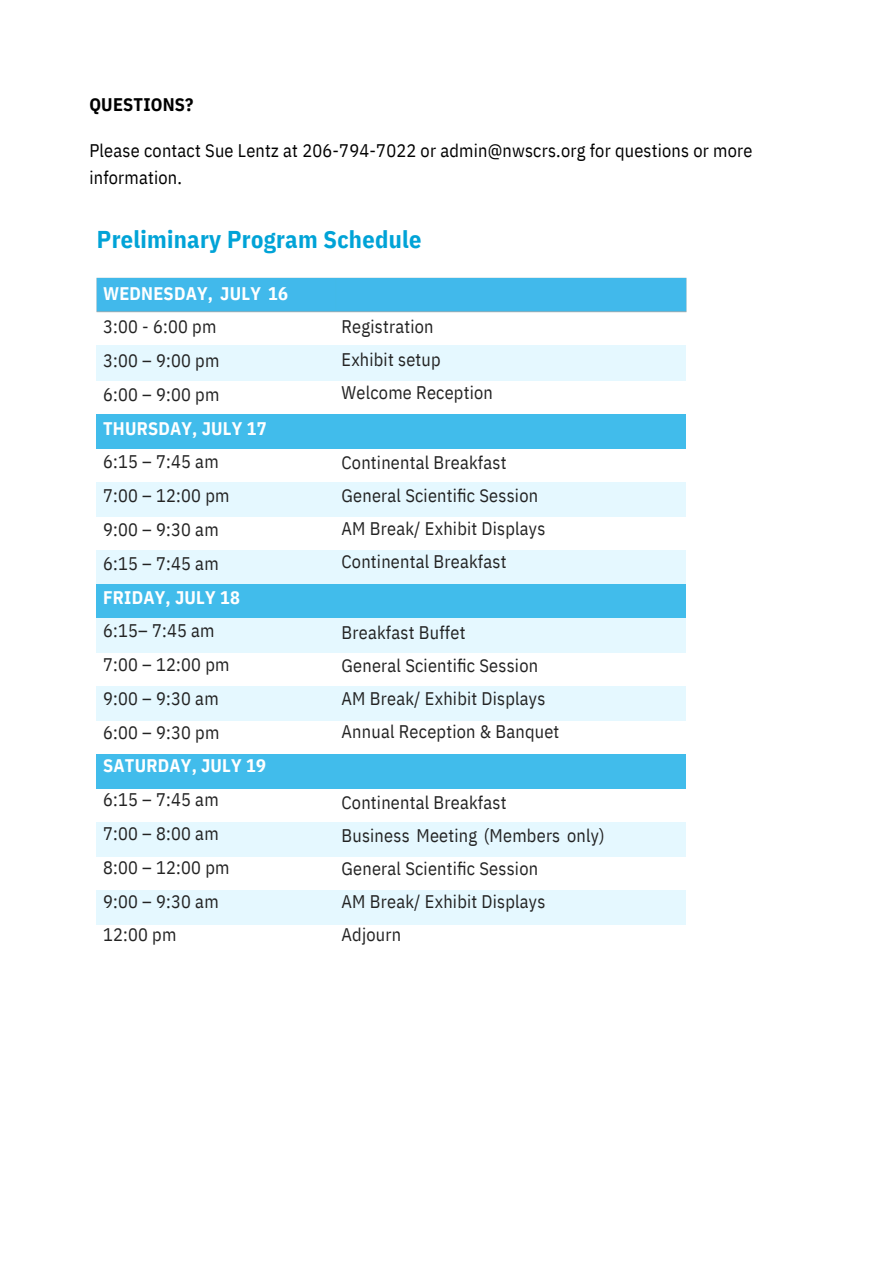
<style>
.page{position:relative;width:894px;height:1264px;background:#fff}
.page>*{position:absolute;margin:0;border:0;box-sizing:border-box;transform-origin:0 0}
.t1{font:700 24.3px "IBM Plex Sans Cond";letter-spacing:.01em;color:#00a3d7}
.t2{font:18.15px/33px "IBM Plex Sans Cond";letter-spacing:.01em;color:#232323}
.t3{font:18.15px "IBM Plex Sans Cond";letter-spacing:.01em;color:#000}
.t4{font:700 18.15px/33.8px "IBM Plex Sans Cond";letter-spacing:.01em;color:#fff}
.t5{font:700 18.15px "IBM Plex Sans Cond";letter-spacing:.01em;color:#000}
.s1{font-weight:400;color:#232323}
.s2{font-weight:700;color:#fff}
</style>
<div class="page">
<img style="left:96px;top:277px;width:591px;height:36px">
<div style="left:97px;top:346px;width:238px;height:34px;background:#e5f8ff"></div>
<div style="left:335px;top:346px;width:349px;height:34px;background:#e5f8ff"></div>
<div style="left:97px;top:414px;width:238px;height:34px;background:#41bceb"></div>
<div style="left:335px;top:414px;width:349px;height:34px;background:#41bceb"></div>
<div style="left:97px;top:482px;width:238px;height:34px;background:#e5f8ff"></div>
<div style="left:335px;top:482px;width:349px;height:34px;background:#e5f8ff"></div>
<div style="left:97px;top:550px;width:238px;height:34px;background:#e5f8ff"></div>
<div style="left:335px;top:550px;width:349px;height:34px;background:#e5f8ff"></div>
<div style="left:97px;top:584px;width:238px;height:34px;background:#41bceb"></div>
<div style="left:335px;top:584px;width:349px;height:34px;background:#41bceb"></div>
<div style="left:97px;top:618px;width:238px;height:34px;background:#e5f8ff"></div>
<div style="left:335px;top:618px;width:349px;height:34px;background:#e5f8ff"></div>
<div style="left:97px;top:686px;width:238px;height:34px;background:#e5f8ff"></div>
<div style="left:335px;top:686px;width:349px;height:34px;background:#e5f8ff"></div>
<div style="left:97px;top:754px;width:238px;height:34px;background:#41bceb"></div>
<div style="left:335px;top:754px;width:349px;height:34px;background:#41bceb"></div>
<div style="left:97px;top:822px;width:238px;height:34px;background:#e5f8ff"></div>
<div style="left:335px;top:822px;width:349px;height:34px;background:#e5f8ff"></div>
<div style="left:97px;top:890px;width:238px;height:34px;background:#e5f8ff"></div>
<div style="left:335px;top:890px;width:349px;height:34px;background:#e5f8ff"></div>
<p class="t5" style="left:89px;top:93px;width:106px">QUESTIONS?</p>
<p class="t3" style="left:89px;top:138px;width:664px">Please contact Sue Lentz at 206-794-7022 or admin@nwscrs.org for questions or more</p>
<p class="t3" style="left:89px;top:166px;width:94px">information.</p>
<p class="t1" style="left:97px;top:223px;width:326px">Preliminary Program Schedule</p>
<p class="t4" style="left:103px;top:276px;width:186px">WEDNESDAY, JULY 16<br><span class="s1">3:00 - 6:00 pm</span></p>
<p class="t2" style="left:103px;top:344px;width:118px">3:00 – 9:00 pm</p>
<h1 class="t2" style="left:103px;top:377px;width:165px;line-height:33.8px">6:00 – 9:00 pm<br><span class="s2">THURSDAY, JULY 17<br></span>6:15 – 7:45 am</h1>
<p class="t2" style="left:103px;top:479px;width:128px">7:00 – 12:00 pm</p>
<p class="t2" style="left:103px;top:512px;width:117px">9:00 – 9:30 am</p>
<p class="t2" style="left:103px;top:546px;width:117px">6:15 – 7:45 am</p>
<p class="t4" style="left:103px;top:580px;width:138px">FRIDAY, JULY 18</p>
<p class="t2" style="left:103px;top:614px;width:113px">6:15– 7:45 am</p>
<p class="t2" style="left:103px;top:647px;width:128px">7:00 – 12:00 pm</p>
<p class="t2" style="left:103px;top:681px;width:117px">9:00 – 9:30 am</p>
<p class="t2" style="left:103px;top:715px;width:164px;line-height:33.8px">6:00 – 9:30 pm<br><span class="s2">SATURDAY, JULY 19<br></span>6:15 – 7:45 am</p>
<p class="t2" style="left:103px;top:816px;width:117px">7:00 – 8:00 am</p>
<p class="t2" style="left:103px;top:850px;width:128px">8:00 – 12:00 pm</p>
<p class="t2" style="left:103px;top:884px;width:117px">9:00 – 9:30 am</p>
<p class="t2" style="left:103px;top:918px;width:75px">12:00 pm</p>
<p class="t2" style="left:341px;top:310px;width:93px">Registration</p>
<p class="t2" style="left:341px;top:343px;width:153px">Exhibit setup<br>Welcome Reception</p>
<p class="t2" style="left:341px;top:445px;width:205px">Continental Breakfast<br>General Scientific Session<br>AM Break/ Exhibit Displays<br>Continental Breakfast</p>
<p class="t2" style="left:341px;top:615px;width:125px">Breakfast Buffet</p>
<p class="t2" style="left:341px;top:648px;width:219px">General Scientific Session<br>AM Break/ Exhibit Displays<br>Annual Reception &amp; Banquet</p>
<p class="t2" style="left:341px;top:785px;width:166px">Continental Breakfast</p>
<p class="t2" style="left:341px;top:818px;width:264px">Business Meeting (Members only)<br>General Scientific Session</p>
<p class="t2" style="left:341px;top:884px;width:205px">AM Break/ Exhibit Displays<br>Adjourn</p>
</div>
